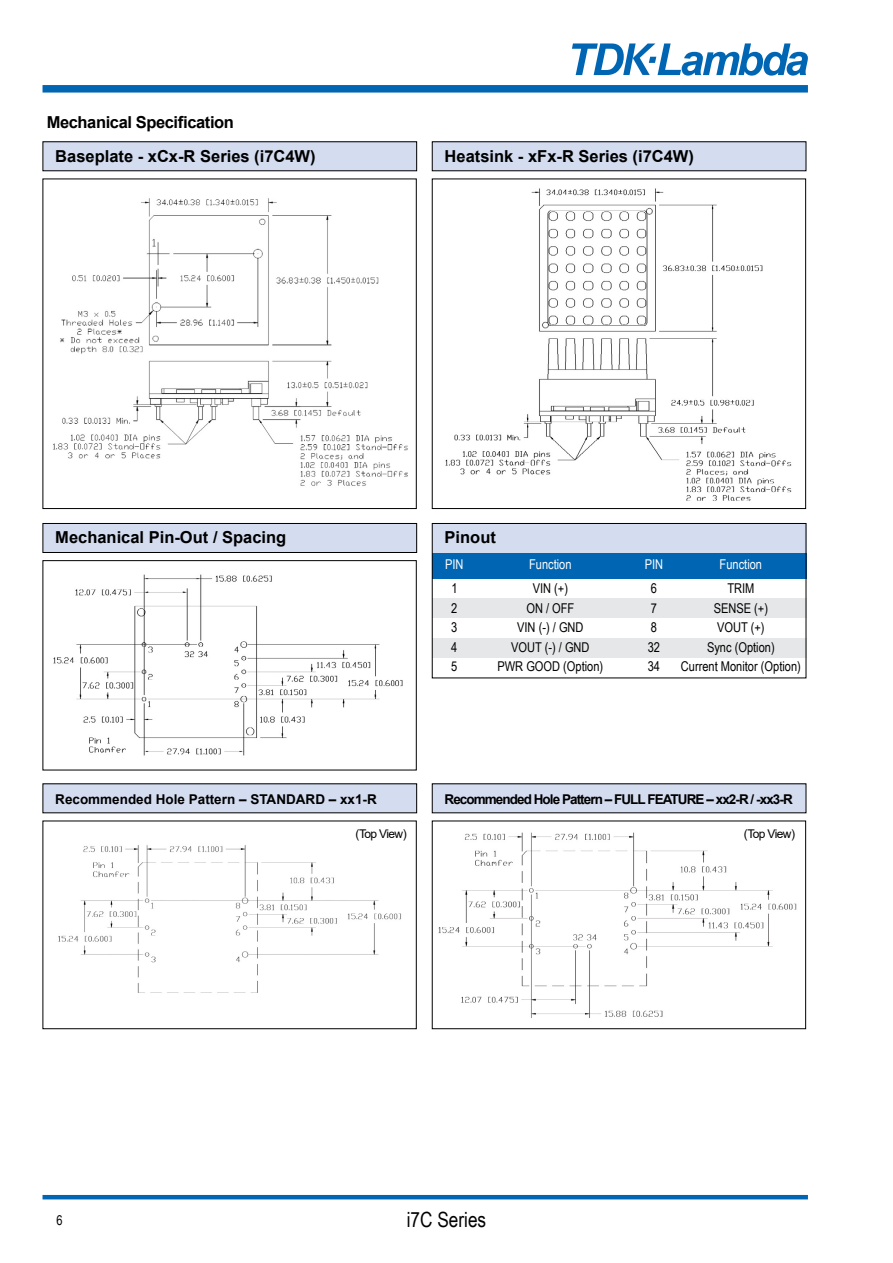
<style>
.page{position:relative;width:893px;height:1263px;background:#fff}
.page>*{position:absolute;margin:0;border:0;box-sizing:border-box;transform-origin:0 0}
.t1{font:21px "Arial Narrow";color:#000}
.t2{font:700 16.5px/33.8px "Arial";color:#000}
.t3{font:13.5px "Arial Narrow";color:#000}
.t4{font:700 13.5px "Arial";letter-spacing:-.07em;color:#000}
.t5{font:700 13.5px "Arial";color:#000}
.t6{font:13.5px "Arial Narrow";color:#fff}
.t7{font:12px "Arial";letter-spacing:-.05em;color:#000}
</style>
<div class="page">
<div style="left:43px;top:85px;width:765px;height:8px;background:#0066b3"></div>
<svg style="left:572px;top:43px;width:236px;height:33px"></svg>
<hr style="left:43px;top:1195px;width:765px;height:4px;background:#0066b3">
<div style="left:43px;top:141px;width:374px;height:29px;background:#d4dcf0"></div>
<div style="left:43px;top:179px;width:374px;height:330px;border:1px solid #000"></div>
<div style="left:43px;top:783px;width:374px;height:29px;background:#d4dcf0"></div>
<div style="left:43px;top:821px;width:374px;height:208px;border:1px solid #000"></div>
<div style="left:432px;top:141px;width:374px;height:29px;background:#d4dcf0"></div>
<div style="left:432px;top:179px;width:374px;height:330px;border:1px solid #000"></div>
<div style="left:432px;top:783px;width:374px;height:29px;background:#d4dcf0"></div>
<div style="left:432px;top:821px;width:374px;height:208px;border:1px solid #000"></div>
<div style="left:43px;top:523px;width:374px;height:29px;background:#d4dcf0"></div>
<div style="left:43px;top:560px;width:374px;height:210px;border:1px solid #000"></div>
<div style="left:43px;top:523px;width:374px;height:30px;border:1px solid #000"></div>
<img style="left:53px;top:574px;width:350px;height:182px">
<img style="left:53px;top:198px;width:355px;height:288px">
<img style="left:445px;top:188px;width:347px;height:313px">
<div style="left:432px;top:523px;width:374px;height:30px;background:#d4dcf0"></div>
<div style="left:432px;top:553px;width:374px;height:25px;background:#0066b3"></div>
<div style="left:432px;top:638px;width:374px;height:20px;background:#e6e7e8"></div>
<div style="left:432px;top:599px;width:374px;height:19px;background:#e6e7e8"></div>
<div style="left:432px;top:523px;width:374px;height:155px;border:1px solid #000"></div>
<img style="left:58px;top:845px;width:343px;height:148px">
<img style="left:438px;top:832px;width:359px;height:186px">
<p class="t2" style="left:55px;top:105px;width:262px;text-indent:-9px">Mechanical Specification<br>Baseplate - xCx-R Series (i7C4W)</p>
<p class="t2" style="left:445px;top:139px;width:251px">Heatsink - xFx-R Series (i7C4W)</p>
<p class="t2" style="left:55px;top:521px;width:233px">Mechanical Pin-Out / Spacing</p>
<p class="t5" style="left:55px;top:789px;width:323px">Recommended Hole Pattern – STANDARD – xx1-R</p>
<p class="t2" style="left:445px;top:521px;width:53px">Pinout</p>
<p class="t6" style="left:445px;top:555px;width:20px">PIN</p>
<p class="t6" style="left:529px;top:555px;width:44px">Function</p>
<p class="t6" style="left:645px;top:555px;width:20px">PIN</p>
<p class="t6" style="left:720px;top:555px;width:44px">Function</p>
<p class="t3" style="left:451px;top:579px;width:8px">1</p>
<p class="t3" style="left:533px;top:579px;width:37px">VIN (+)</p>
<p class="t3" style="left:651px;top:579px;width:8px">6</p>
<p class="t3" style="left:727px;top:579px;width:29px">TRIM</p>
<p class="t3" style="left:451px;top:598px;width:8px">2</p>
<p class="t3" style="left:526px;top:598px;width:49px">ON / OFF</p>
<p class="t3" style="left:651px;top:598px;width:8px">7</p>
<p class="t3" style="left:714px;top:598px;width:56px">SENSE (+)</p>
<p class="t3" style="left:451px;top:618px;width:8px">3</p>
<p class="t3" style="left:517px;top:618px;width:68px">VIN (-) / GND</p>
<p class="t3" style="left:651px;top:618px;width:8px">8</p>
<p class="t3" style="left:717px;top:618px;width:49px">VOUT (+)</p>
<p class="t3" style="left:451px;top:637px;width:8px">4</p>
<p class="t3" style="left:511px;top:637px;width:80px">VOUT (-) / GND</p>
<p class="t3" style="left:648px;top:637px;width:14px">32</p>
<p class="t3" style="left:707px;top:637px;width:69px">Sync (Option)</p>
<p class="t3" style="left:451px;top:657px;width:8px">5</p>
<p class="t3" style="left:497px;top:657px;width:107px">PWR GOOD (Option)</p>
<p class="t3" style="left:648px;top:657px;width:14px">34</p>
<p class="t3" style="left:681px;top:657px;width:121px">Current Monitor (Option)</p>
<p class="t4" style="left:445px;top:789px;width:350px">Recommended Hole Pattern – FULL FEATURE – xx2-R / -xx3-R</p>
<p class="t7" style="left:356px;top:826px;width:53px">(Top View)</p>
<p class="t7" style="left:744px;top:826px;width:53px">(Top View)</p>
<p class="t3" style="left:56px;top:1210px;width:8px">6</p>
<h1 class="t1" style="left:407px;top:1204px;width:81px">i7C Series</h1>
</div>
